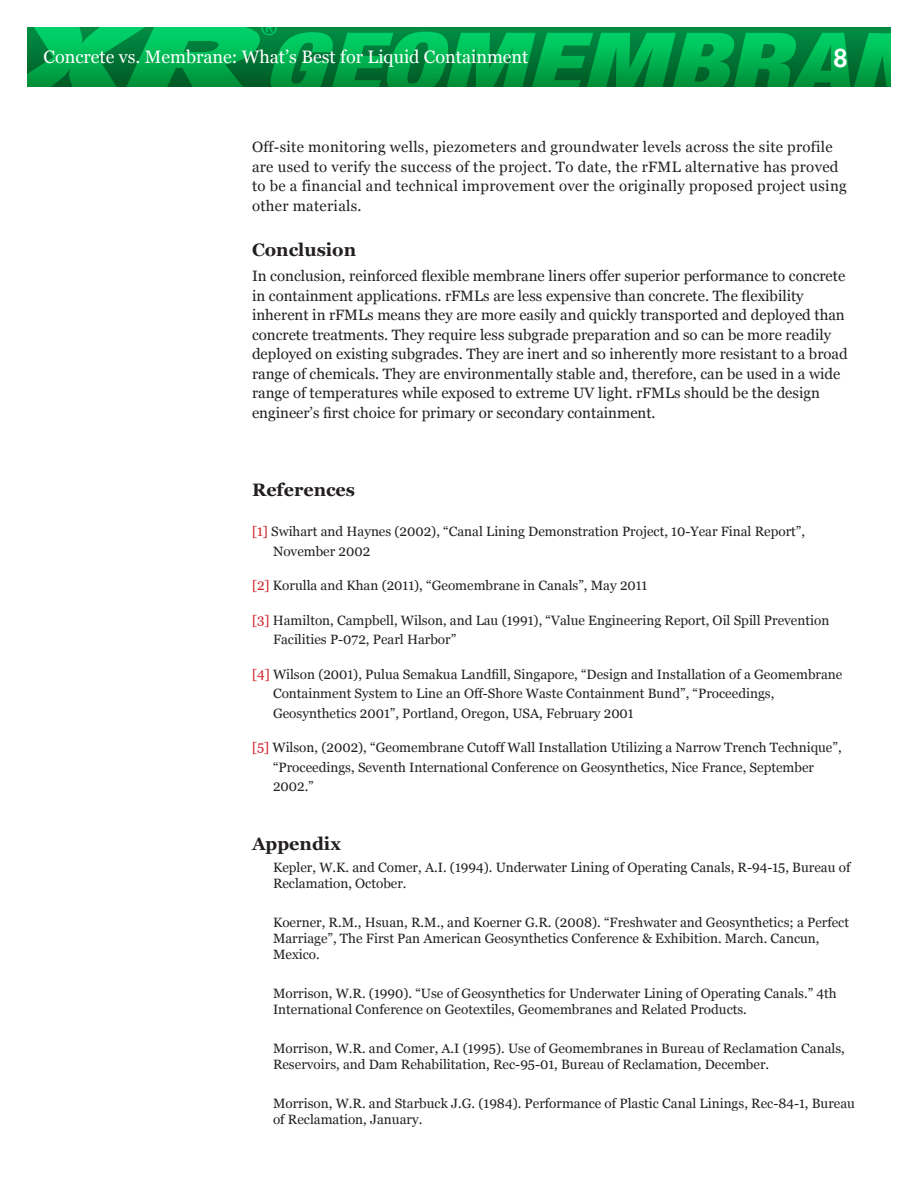
<style>
.page{position:relative;width:918px;height:1188px;background:#fff}
.page>*{position:absolute;margin:0;border:0;box-sizing:border-box;transform-origin:0 0}
.t1{font:600 27px "Futura";color:#fff}
.t2{font:18px "Georgia";color:#fff}
.t3{font:700 18px "Georgia";color:#231f20}
.t4{font:15px/19.5px "Georgia";color:#231f20}
.t5{font:15px/19.5px "Georgia";letter-spacing:.02em;color:#231f20}
.t6{font:13.5px/19.5px "Georgia";color:#231f20}
.s1{color:#d1232a}
</style>
<div class="page">
<svg style="left:27px;top:27px;width:864px;height:60px;background:#009d47"></svg>
<h2 class="t2" style="left:44px;top:47px;width:486px">Concrete vs. Membrane: What’s Best for Liquid Containment</h2>
<h1 class="t1" style="left:833px;top:42px;width:17px">8</h1>
<p class="t5" style="left:252px;top:137px;width:596px">Off-site monitoring wells, piezometers and groundwater levels across the site profile are used to verify the success of the project. To date, the rFML alternative has proved to be a financial and technical improvement over the originally proposed project using other materials.</p>
<h2 class="t3" style="left:252px;top:239px;width:106px">Conclusion</h2>
<p class="t4" style="left:252px;top:266px;width:597px">In conclusion, reinforced flexible membrane liners offer superior performance to concrete in containment applications. rFMLs are less expensive than concrete. The flexibility inherent in rFMLs means they are more easily and quickly transported and deployed than concrete treatments. They require less subgrade preparation and so can be more readily deployed on existing subgrades. They are inert and so inherently more resistant to a broad range of chemicals. They are environmentally stable and, therefore, can be used in a wide range of temperatures while exposed to extreme UV light. rFMLs should be the design engineer’s first choice for primary or secondary containment.</p>
<h2 class="t3" style="left:252px;top:479px;width:105px">References</h2>
<p class="t6" style="left:273px;top:522px;width:534px;text-indent:-21px"><span class="s1">[1]</span> Swihart and Haynes (2002), “Canal Lining Demonstration Project, 10-Year Final Report”,<br>November 2002</p>
<p class="t6" style="left:252px;top:576px;width:397px"><span class="s1">[2]</span> Korulla and Khan (2011), “Geomembrane in Canals”, May 2011</p>
<p class="t6" style="left:273px;top:610px;width:558px;text-indent:-21px"><span class="s1">[3]</span> Hamilton, Campbell, Wilson, and Lau (1991), “Value Engineering Report, Oil Spill Prevention<br>Facilities P-072, Pearl Harbor”</p>
<p class="t6" style="left:273px;top:664px;width:571px;text-indent:-21px"><span class="s1">[4]</span> Wilson (2001), Pulua Semakua Landfill, Singapore, “Design and Installation of a Geomembrane<br>Containment System to Line an Off-Shore Waste Containment Bund”, “Proceedings,<br>Geosynthetics 2001”, Portland, Oregon, USA, February 2001</p>
<p class="t6" style="left:273px;top:738px;width:570px;text-indent:-21px"><span class="s1">[5]</span> Wilson, (2002), “Geomembrane Cutoff Wall Installation Utilizing a Narrow Trench Technique”, “Proceedings, Seventh International Conference on Geosynthetics, Nice France, September<br>2002.”</p>
<h2 class="t3" style="left:252px;top:833px;width:90px">Appendix</h2>
<p class="t6" style="left:273px;top:859px;width:579px;line-height:16.2px">Kepler, W.K. and Comer, A.I. (1994). Underwater Lining of Operating Canals, R-94-15, Bureau of<br>Reclamation, October.</p>
<p class="t6" style="left:273px;top:914px;width:578px;line-height:16.2px">Koerner, R.M., Hsuan, R.M., and Koerner G.R. (2008). “Freshwater and Geosynthetics; a Perfect<br>Marriage”, The First Pan American Geosynthetics Conference &amp; Exhibition. March. Cancun,<br>Mexico.</p>
<p class="t6" style="left:273px;top:985px;width:565px;line-height:16.2px">Morrison, W.R. (1990). “Use of Geosynthetics for Underwater Lining of Operating Canals.” 4th<br>International Conference on Geotextiles, Geomembranes and Related Products.</p>
<p class="t6" style="left:273px;top:1040px;width:573px;line-height:16.2px">Morrison, W.R. and Comer, A.I (1995). Use of Geomembranes in Bureau of Reclamation Canals,<br>Reservoirs, and Dam Rehabilitation, Rec-95-01, Bureau of Reclamation, December.</p>
<p class="t6" style="left:273px;top:1095px;width:584px;line-height:16.2px">Morrison, W.R. and Starbuck J.G. (1984). Performance of Plastic Canal Linings, Rec-84-1, Bureau of Reclamation, January.</p>
</div>
